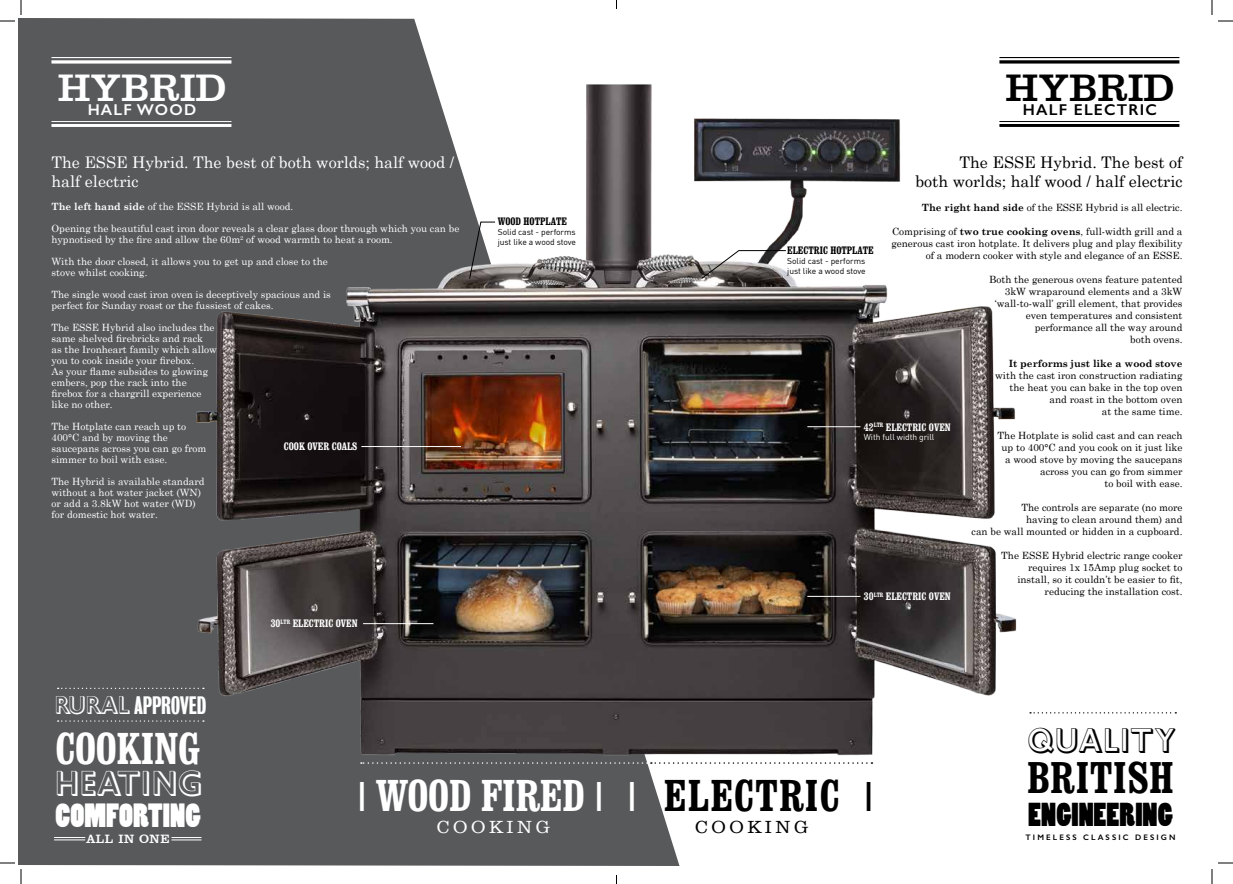
<style>
.page{position:relative;width:1233px;height:884px;background:#fff}
.page>*{position:absolute;margin:0;border:0;box-sizing:border-box;transform-origin:0 0}
.t1{font:44.2px "Clarendon Bold Condensed 2";letter-spacing:-.01em;color:#fff}
.t2{font:44.2px "Clarendon Bold Condensed 2";letter-spacing:.025em;color:#000}
.t3{font:44px "Clarendon Bold Condensed 2";letter-spacing:.015em;color:#000}
.t4{font:39.3px "Clarendon";color:#fff}
.t5{font:39.3px "Clarendon";color:#000}
.t6{font:33.5px "Gill Sans MT Shadow";color:#fff}
.t7{font:33px "Gill Sans MT Shadow";color:#000}
.t8{font:31.4px "Poplar Std";color:#fff}
.t9{font:31px "Poplar Std";color:#000}
.t10{font:23px "Bureau Grotesque One Five";letter-spacing:-.01em;color:#fff}
.t11{font:300 18px "Clarendon BT";letter-spacing:.2em;color:#fff}
.t12{font:300 18px "Clarendon BT";letter-spacing:.2em;color:#000}
.t13{font:16px/19.2px "Century Schoolbook";color:#fff}
.t14{font:16px/19.2px "Century Schoolbook";color:#000;text-align:right}
.t15{font:600 15.7px "Gill Sans";color:#000}
.t16{font:600 15.7px "Gill Sans";color:#fff}
.t17{font:12.4px "Clarendon BT";color:#fff}
.t18{font:10.7px "Clarendon Bold Condensed 2";color:#fff}
.t19{font:10.7px "Clarendon Bold Condensed 2";color:#000}
.t20{font:10px/12px "Century Schoolbook";color:#000;text-align:right}
.t21{font:10px/11px "Century Schoolbook";color:#fff}
.t22{font:700 10px "Century Schoolbook";color:#000}
.t23{font:8.5px/9.8px "DIN";letter-spacing:-.005em;color:#000}
.t24{font:8.5px "DIN";letter-spacing:-.005em;color:#fff}
.t25{font:600 8px "Gill Sans";letter-spacing:.265em;color:#000}
.s1{font-weight:700}
.s2{font-family:"Gill Sans MT Shadow";font-size:24px}
.s3{font-family:"Clarendon"}
.s4{font-family:"Clarendon";color:#fff}
</style>
<div class="page">
<div style="left:18px;top:18px;width:661px;height:848px;background:#58595b"></div>
<img style="left:107px;top:18px;width:962px;height:806px">
<hr style="left:171px;top:837px;width:30px;height:1px;background:#fff">
<hr style="left:171px;top:840px;width:30px;height:1px;background:#fff">
<hr style="left:54px;top:837px;width:31px;height:1px;background:#fff">
<hr style="left:54px;top:840px;width:31px;height:1px;background:#fff">
<hr style="left:51px;top:57px;width:180px;height:1px;background:#fff">
<svg style="left:51px;top:60px;width:180px;height:4px"></svg>
<hr style="left:51px;top:121px;width:180px;height:1px;background:#fff">
<hr style="left:51px;top:124px;width:180px;height:3px;background:#fff">
<hr style="left:999px;top:57px;width:180px;height:1px;background:#000">
<svg style="left:999px;top:60px;width:180px;height:4px"></svg>
<hr style="left:999px;top:121px;width:180px;height:1px;background:#000">
<hr style="left:999px;top:124px;width:180px;height:3px;background:#000">
<svg style="left:1030px;top:712px;width:146px;height:1px"></svg>
<svg style="left:58px;top:720px;width:146px;height:2px"></svg>
<svg style="left:361px;top:762px;width:511px;height:2px"></svg>
<svg style="left:700px;top:250px;width:86px;height:30px"></svg>
<svg style="left:468px;top:221px;width:28px;height:59px"></svg>
<hr style="left:361px;top:446px;width:100px;height:1px;background:#fff">
<hr style="left:807px;top:426px;width:53px;height:1px;background:#fff">
<hr style="left:807px;top:596px;width:53px;height:1px;background:#fff">
<hr style="left:363px;top:623px;width:70px;height:1px;background:#fff">
<svg style="left:58px;top:688px;width:146px;height:1px"></svg>
<svg style="left:1218px;top:20px;width:15px;height:2px"></svg>
<svg style="left:1218px;top:862px;width:15px;height:2px"></svg>
<svg style="left:0;top:0;width:22px;height:22px"></svg>
<svg style="left:0;top:862px;width:22px;height:22px"></svg>
<svg style="left:1211px;top:0;width:1px;height:15px"></svg>
<svg style="left:1211px;top:869px;width:1px;height:15px"></svg>
<h3 class="t4" style="left:58px;top:71px;width:170px">HYBRID</h3>
<h3 class="t16" style="left:88px;top:101px;width:12px">HALF</h3>
<h3 class="t16" style="left:137px;top:101px;width:33px">WOOD</h3>
<h3 class="t13" style="left:51px;top:151px;width:404px">The ESSE Hybrid. The best of both worlds; half wood / half electric</h3>
<p class="t21" style="left:51px;top:200px;width:243px"><span class="s1">The left hand side</span> of the ESSE Hybrid is all wood.</p>
<p class="t21" style="left:51px;top:222px;width:409px">Opening the beautiful cast iron door reveals a clear glass door through which you can be hypnotised by the fire and allow the 60m<sup>2</sup> of wood warmth to heat a room.</p>
<p class="t21" style="left:51px;top:255px;width:278px">With the door closed, it allows you to get up and close to the stove whilst cooking.</p>
<p class="t21" style="left:51px;top:288px;width:281px">The single wood cast iron oven is deceptively spacious and is perfect for Sunday roast or the fussiest of cakes.</p>
<p class="t21" style="left:51px;top:321px;width:167px">The ESSE Hybrid also includes the same shelved firebricks and rack<br>as the Ironheart family which allow you to cook inside your firebox.<br>As your flame subsides to glowing embers, pop the rack into the firebox for a chargrill experience like no other.</p>
<p class="t21" style="left:51px;top:420px;width:156px">The Hotplate can reach up to<br>400°C and by moving the saucepans across you can go from simmer to boil with ease.</p>
<p class="t21" style="left:51px;top:475px;width:154px">The Hybrid is available standard without a hot water jacket (WN) or add a 3.8kW hot water (WD) for domestic hot water.</p>
<p class="t18" style="left:284px;top:440px;width:64px">COOK OVER COALS</p>
<p class="t19" style="left:498px;top:215px;width:70px">WOOD HOTPLATE</p>
<p class="t23" style="left:498px;top:227px;width:80px">Solid cast - performs just like a wood stove</p>
<h3 class="t10" style="left:54px;top:693px;width:154px"><span class="s2">RURAL</span> APPROVED</h3>
<p class="t18" style="left:271px;top:617px;width:88px">30<sup>LTR</sup> ELECTRIC OVEN</p>
<h1 class="t1" style="left:55px;top:721px;width:147px">COOKING</h1>
<h3 class="t6" style="left:54px;top:760px;width:149px">HEATING</h3>
<h3 class="t8" style="left:56px;top:798px;width:146px">COMFORTING</h3>
<p class="t17" style="left:86px;top:831px;width:64px">ALLINONE</p>
<h1 class="t1" style="left:357px;top:769px;width:248px"><span class="s3">|</span> WOOD FIRED <span class="s3">|</span></h1>
<h3 class="t11" style="left:437px;top:816px;width:114px">COOKING</h3>
<h3 class="t5" style="left:1005px;top:71px;width:170px">HYBRID</h3>
<h3 class="t15" style="left:1023px;top:101px;width:12px">HALF</h3>
<h3 class="t15" style="left:1074px;top:101px;width:12px">ELECT</h3>
<h3 class="t15" style="left:1128px;top:101px;width:20px">RIC</h3>
<h3 class="t14" style="left:915px;top:151px;width:268px">The ESSE Hybrid. The best of<br>both worlds; half wood / half electric</h3>
<p class="t20" style="left:921px;top:200px;width:262px"><span class="s1">The right hand side</span> of the ESSE Hybrid is all electric.</p>
<p class="t20" style="left:891px;top:224px;width:292px">Comprising of <span class="s1">two true cooking ovens</span>, full-width grill and a generous cast iron hotplate. It delivers plug and play flexibility of a modern cooker with style and elegance of an ESSE.</p>
<p class="t20" style="left:989px;top:272px;width:195px">Both the generous ovens feature patented<br>3kW wraparound elements and a 3kW ‘wall-to-wall’ grill element, that provides even temperatures and consistent performance all the way around<br>both ovens.</p>
<p class="t22" style="left:1008px;top:355px;width:175px">It performs just like a wood stove</p>
<p class="t20" style="left:995px;top:368px;width:189px">with the cast iron construction radiating the heat you can bake in the top oven and roast in the bottom oven<br>at the same time.</p>
<p class="t20" style="left:997px;top:428px;width:186px">The Hotplate is solid cast and can reach up to 400°C and you cook on it just like a wood stove by moving the saucepans across you can go from simmer<br>to boil with ease.</p>
<p class="t20" style="left:971px;top:500px;width:212px">The controls are separate (no more<br>having to clean around them) and<br>can be wall mounted or hidden in a cupboard.</p>
<p class="t20" style="left:1001px;top:548px;width:183px">The ESSE Hybrid electric range cooker requires 1x 15Amp plug socket to install, so it couldn’t be easier to fit, reducing the installation cost.</p>
<p class="t19" style="left:787px;top:244px;width:87px">ELECTRIC HOTPLATE</p>
<p class="t23" style="left:787px;top:256px;width:80px">Solid cast - performs just like a wood stove</p>
<p class="t18" style="left:863px;top:420px;width:88px">42<sup>LTR</sup> ELECTRIC OVEN</p>
<p class="t24" style="left:863px;top:432px;width:72px">With full width grill</p>
<p class="t18" style="left:863px;top:590px;width:88px">30<sup>LTR</sup> ELECTRIC OVEN</p>
<h1 class="t2" style="left:627px;top:769px;width:248px"><span class="s4">|</span> ELECTRIC <span class="s3">|</span></h1>
<h3 class="t12" style="left:695px;top:816px;width:114px">COOKING</h3>
<h3 class="t7" style="left:1026px;top:717px;width:150px">QUALITY</h3>
<h2 class="t3" style="left:1027px;top:750px;width:148px">BRITISH</h2>
<h3 class="t9" style="left:1028px;top:797px;width:146px">ENGINEERING</h3>
<p class="t25" style="left:1025px;top:832px;width:152px">TIMELESS CLASSIC DESIGN</p>
</div>
